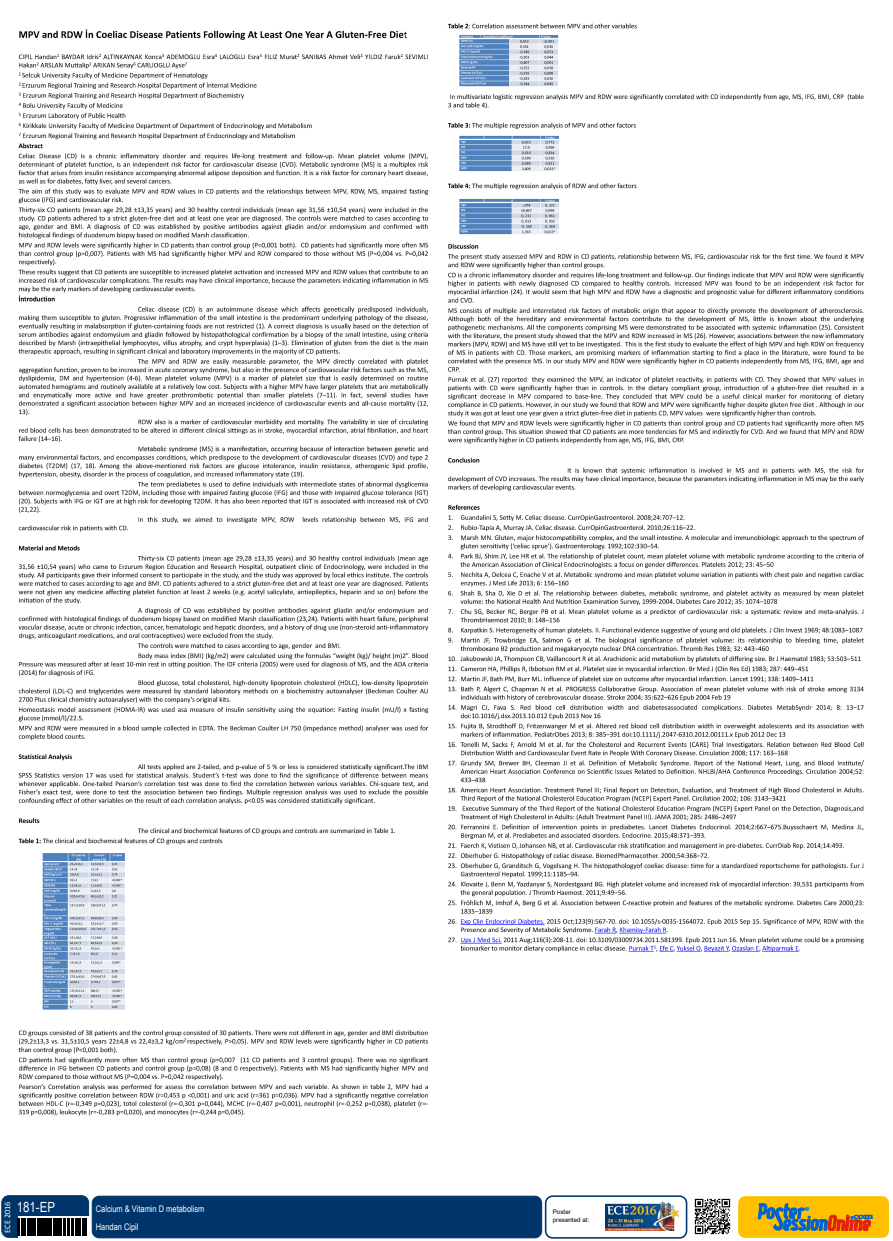
<style>
.page{position:relative;width:893px;height:1241px;background:#fff}
.page>*{position:absolute;margin:0;border:0;box-sizing:border-box;transform-origin:0 0}
.t1{font:14px "Arial Narrow";color:#fff}
.t2{font:9.1px "Arial Narrow";color:#fff}
.t3{font:8.4px "Calibri";color:#fff}
.t4{font:6.3px/7.6px "Arial";color:#000}
</style>
<div class="page">
<div style="left:1px;top:1195px;width:88px;height:42px;background:#00356b;border:1px solid #00356b;border-radius:7px"></div>
<div style="left:738px;top:1195px;width:151px;height:42px;background:#ffc000;border-radius:7px"></div>
<div style="left:92px;top:1195px;width:450px;height:42px;background:#00356b;border:1px solid #00356b;border-radius:7px"></div>
<div style="left:545px;top:1195px;width:142px;height:43px;border:2px solid #00356b;border-radius:7px"></div>
<div style="left:18px;top:1216px;width:71px;height:24px;background:linear-gradient(to right,#fff,#fff)"></div>
<svg style="left:758px;top:1203px;width:114px;height:27px"></svg>
<img style="left:694px;top:1198px;width:37px;height:37px">
<img style="left:605px;top:1201px;width:74px;height:29px">
<svg style="left:17px;top:1217px;width:70px;height:18px"></svg>
<img style="left:18px;top:23px;width:847px;height:1093px">
<p class="t3" style="left:2px;top:1232px;width:33px;rotate:-90deg">ECE 2016</p>
<h1 class="t1" style="left:17px;top:1196px;width:40px">181-EP</h1>
<p class="t2" style="left:96px;top:1201px;width:110px">Calcium &amp; Vitamin D metabolism</p>
<p class="t2" style="left:96px;top:1220px;width:44px">Handan Cipil</p>
<p class="t4" style="left:553px;top:1208px;width:38px">Poster presented at:</p>
</div>
